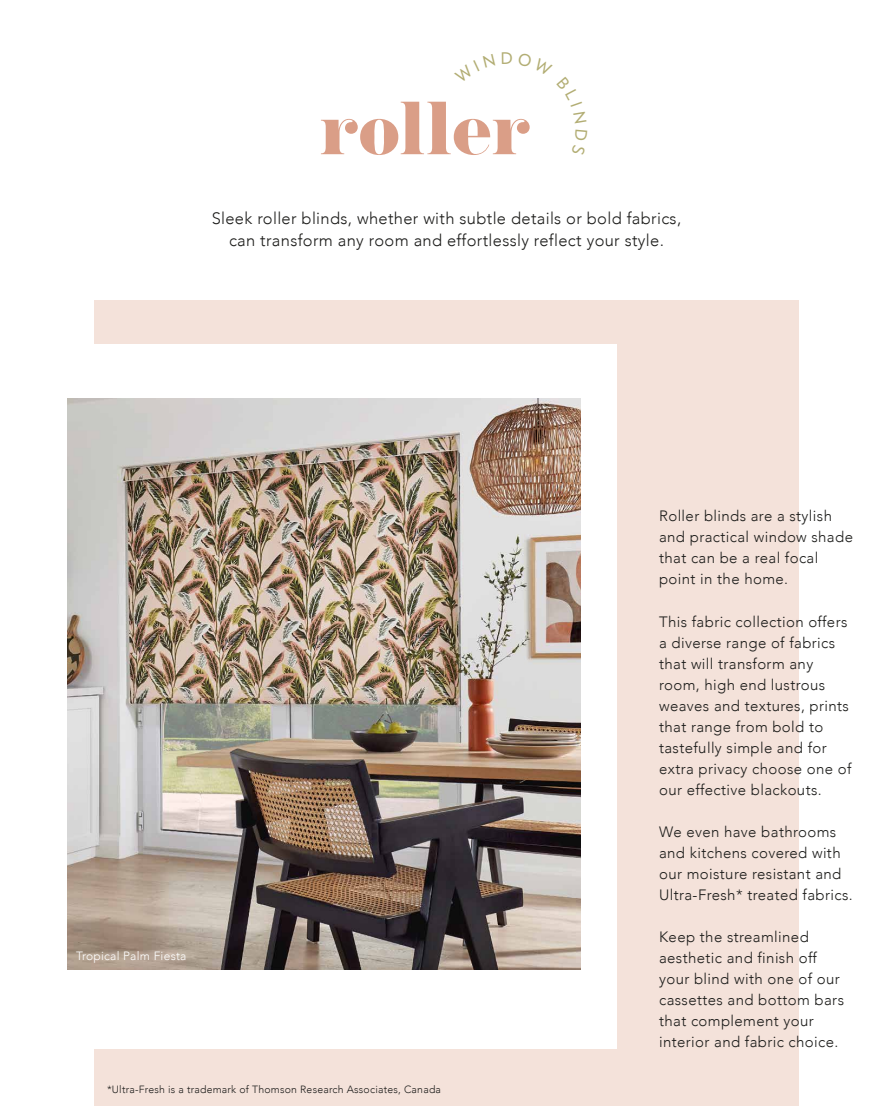
<style>
.page{position:relative;width:893px;height:1106px;background:#fff}
.page>*{position:absolute;margin:0;border:0;box-sizing:border-box;transform-origin:0 0}
.t1{font:75px "NT Josefine";letter-spacing:.005em;color:#da9e87}
.t2{font:300 16.5px/22.5px "Avenir";letter-spacing:.02em;color:#1d1d1b;text-align:center}
.t3{font:300 15px/21px "Avenir";letter-spacing:.025em;color:#1d1d1b}
.t4{font:300 12px "Avenir";letter-spacing:.02em;color:#fff}
.t5{font:300 10.5px "Avenir";letter-spacing:.02em;color:#1d1d1b}
</style>
<div class="page">
<div style="left:94px;top:300px;width:705px;height:806px;background:#f4e2da"></div>
<div style="left:35px;top:344px;width:582px;height:705px;background:#fff"></div>
<img style="left:68px;top:398px;width:513px;height:571px">
<h1 class="t1" style="left:320px;top:82px;width:212px">roller</h1>
<p class="t2" style="left:212px;top:207px;width:471px">Sleek roller blinds, whether with subtle details or bold fabrics, can transform any room and effortlessly reflect your style.</p>
<p class="t4" style="left:76px;top:948px;width:112px">Tropical Palm Fiesta</p>
<p class="t3" style="left:659px;top:505px;width:195px">Roller blinds are a stylish and practical window shade that can be a real focal point in the home.</p>
<p class="t3" style="left:659px;top:611px;width:194px">This fabric collection offers a diverse range of fabrics that will transform any room, high end lustrous weaves and textures, prints that range from bold to tastefully simple and for extra privacy choose one of our effective blackouts.</p>
<p class="t3" style="left:659px;top:821px;width:195px">We even have bathrooms and kitchens covered with our moisture resistant and<br>Ultra-Fresh* treated fabrics.</p>
<p class="t3" style="left:659px;top:926px;width:186px">Keep the streamlined aesthetic and finish off your blind with one of our cassettes and bottom bars that complement your interior and fabric choice.</p>
<p class="t5" style="left:107px;top:1083px;width:336px">*Ultra-Fresh is a trademark of Thomson Research Associates, Canada</p>
</div>
